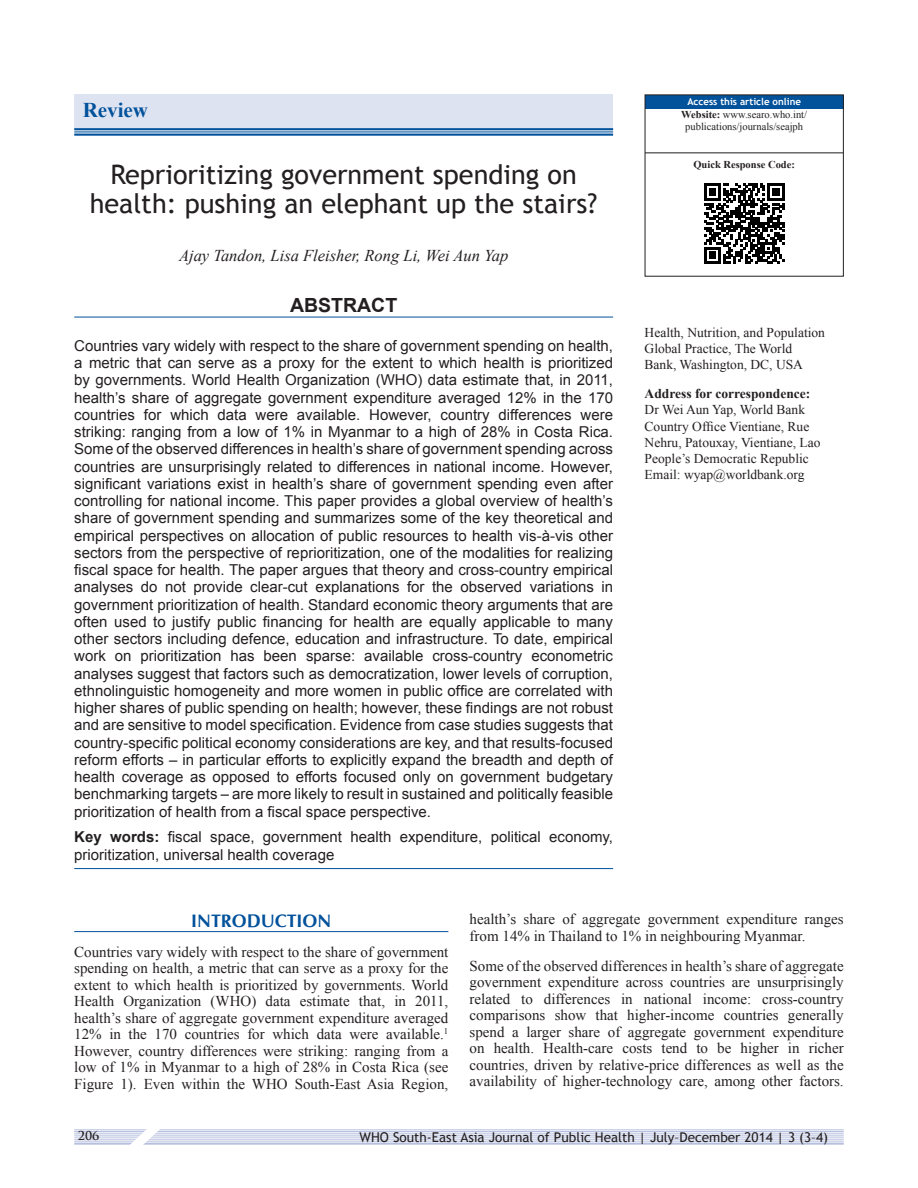
<style>
.page{position:relative;width:918px;height:1188px;background:#fff}
.page>*{position:absolute;margin:0;border:0;box-sizing:border-box;transform-origin:0 0}
.t1{font:27px/29.7px "Trebuchet MS";color:#231f20;text-align:center}
.t2{font:700 21px "Times New Roman";color:#01519b}
.t3{font:700 19.5px "Arial";color:#231f20}
.t4{font:700 18px "CG Omega";color:#01519b}
.t5{font:italic 16.5px "Times New Roman";color:#231f20}
.t6{font:15px/17.2px "Arial";color:#231f20;text-align:justify}
.t7{font:15px/16.5px "Times New Roman";color:#231f20;text-align:justify}
.t8{font:13.5px/16px "Times New Roman";color:#231f20}
.t9{font:13.5px "Trebuchet MS";color:#231f20}
.t10{font:700 13.5px "Times New Roman";color:#231f20}
.t11{font:700 12px "Trajan Pro";color:#231f20}
.t12{font:10.5px/11.6px "Times New Roman";color:#231f20;text-align:center}
.t13{font:700 10.5px "Times New Roman";color:#231f20}
.t14{font:700 9.75px "Trebuchet MS";color:#fff}
.s1{font-weight:700}
</style>
<div class="page">
<hr style="left:74px;top:1130px;width:770px;height:1px;background:#b6bfde">
<hr style="left:74px;top:1131px;width:770px;height:1px;background:#b6bfde">
<hr style="left:74px;top:1133px;width:770px;height:1px;background:#b6bfde">
<hr style="left:74px;top:1135px;width:770px;height:1px;background:#b6bfde">
<hr style="left:74px;top:1137px;width:770px;height:1px;background:#b6bfde">
<hr style="left:74px;top:1139px;width:770px;height:1px;background:#b6bfde">
<hr style="left:74px;top:1141px;width:770px;height:1px;background:#b6bfde">
<hr style="left:74px;top:1143px;width:770px;height:2px;background:#b6bfde">
<svg style="left:116px;top:1129px;width:62px;height:16px"></svg>
<div style="left:74px;top:94px;width:539px;height:35px;background:#dee3f1"></div>
<hr style="left:74px;top:128px;width:539px;height:2px;background:#01519b">
<hr style="left:74px;top:131px;width:539px;height:1px;background:#01519b">
<hr style="left:74px;top:134px;width:539px;height:2px;background:#01519b">
<div style="left:645px;top:95px;width:198px;height:14px;background:#01519b"></div>
<hr style="left:645px;top:152px;width:198px;height:1px;background:#231f20">
<svg style="left:704px;top:183px;width:80px;height:81px"></svg>
<hr style="left:74px;top:317px;width:539px;height:1px;background:#01519b">
<hr style="left:74px;top:868px;width:539px;height:1px;background:#01519b">
<hr style="left:74px;top:931px;width:374px;height:1px;background:#01519b">
<h2 class="t2" style="left:83px;top:96px;width:67px">Review</h2>
<h1 class="t1" style="left:90px;top:160px;width:509px">Reprioritizing government spending on health: pushing an elephant up the stairs?</h1>
<p class="t5" style="left:179px;top:244px;width:331px">Ajay Tandon, Lisa Fleisher, Rong Li, Wei Aun Yap</p>
<h3 class="t3" style="left:290px;top:293px;width:109px">Abstract</h3>
<p class="t6" style="left:74px;top:337px;width:540px">Countries vary widely with respect to the share of government spending on health, a metric that can serve as a proxy for the extent to which health is prioritized by governments. World Health Organization (WHO) data estimate that, in 2011, health’s share of aggregate government expenditure averaged 12% in the 170 countries for which data were available. However, country differences were striking: ranging from a low of 1% in Myanmar to a high of 28% in Costa Rica.<br>Some of the observed differences in health’s share of government spending across countries are unsurprisingly related to differences in national income. However, significant variations exist in health’s share of government spending even after controlling for national income. This paper provides a global overview of health’s share of government spending and summarizes some of the key theoretical and empirical perspectives on allocation of public resources to health vis-à-vis other sectors from the perspective of reprioritization, one of the modalities for realizing fiscal space for health. The paper argues that theory and cross-country empirical analyses do not provide clear-cut explanations for the observed variations in government prioritization of health. Standard economic theory arguments that are often used to justify public financing for health are equally applicable to many other sectors including defence, education and infrastructure. To date, empirical work on prioritization has been sparse: available cross-country econometric analyses suggest that factors such as democratization, lower levels of corruption, ethnolinguistic homogeneity and more women in public office are correlated with higher shares of public spending on health; however, these findings are not robust and are sensitive to model specification. Evidence from case studies suggests that country-specific political economy considerations are key, and that results-focused reform efforts – in particular efforts to explicitly expand the breadth and depth of health coverage as opposed to efforts focused only on government budgetary benchmarking targets – are more likely to result in sustained and politically feasible prioritization of health from a fiscal space perspective.</p>
<p class="t6" style="left:74px;top:829px;width:540px"><span class="s1">Key words:</span> fiscal space, government health expenditure, political economy, prioritization, universal health coverage</p>
<p class="t14" style="left:687px;top:96px;width:115px">Access this article online</p>
<p class="t12" style="left:681px;top:109px;width:127px"><span class="s1">Website:</span> www.searo.who.int/ publications/journals/seajph</p>
<p class="t13" style="left:693px;top:158px;width:103px">Quick Response Code:</p>
<p class="t8" style="left:645px;top:324px;width:182px">Health, Nutrition, and Population<br>Global Practice, The World<br>Bank, Washington, DC, USA</p>
<p class="t10" style="left:645px;top:385px;width:167px">Address for correspondence:</p>
<p class="t8" style="left:645px;top:402px;width:177px">Dr Wei Aun Yap, World Bank<br>Country Office Vientiane, Rue<br>Nehru, Patouxay, Vientiane, Lao<br>People’s Democratic Republic<br>Email: wyap@worldbank.org</p>
<p class="t4" style="left:191px;top:909px;width:33px">INTRODUCTIO</p>
<p class="t4" style="left:318px;top:909px;width:15px">N</p>
<p class="t7" style="left:74px;top:943px;width:376px">Countries vary widely with respect to the share of government spending on health, a metric that can serve as a proxy for the extent to which health is prioritized by governments. World Health Organization (WHO) data estimate that, in 2011, health’s share of aggregate government expenditure averaged 12% in the 170 countries for which data were available.<sup>1<br></sup>However, country differences were striking: ranging from a low of 1% in Myanmar to a high of 28% in Costa Rica (see Figure 1). Even within the WHO South-East Asia Region,</p>
<p class="t7" style="left:470px;top:911px;width:376px">health’s share of aggregate government expenditure ranges from 14% in Thailand to 1% in neighbouring Myanmar.</p>
<p class="t7" style="left:470px;top:957px;width:376px">Some of the observed differences in health’s share of aggregate government expenditure across countries are unsurprisingly related to differences in national income: cross-country comparisons show that higher-income countries generally spend a larger share of aggregate government expenditure on health. Health-care costs tend to be higher in richer countries, driven by relative-price differences as well as the availability of higher-technology care, among other factors.</p>
<p class="t11" style="left:78px;top:1128px;width:23px">206</p>
<p class="t9" style="left:360px;top:1129px;width:470px">WHO South-East Asia Journal of Public Health | July–December 2014 | 3 (3–4)</p>
</div>
